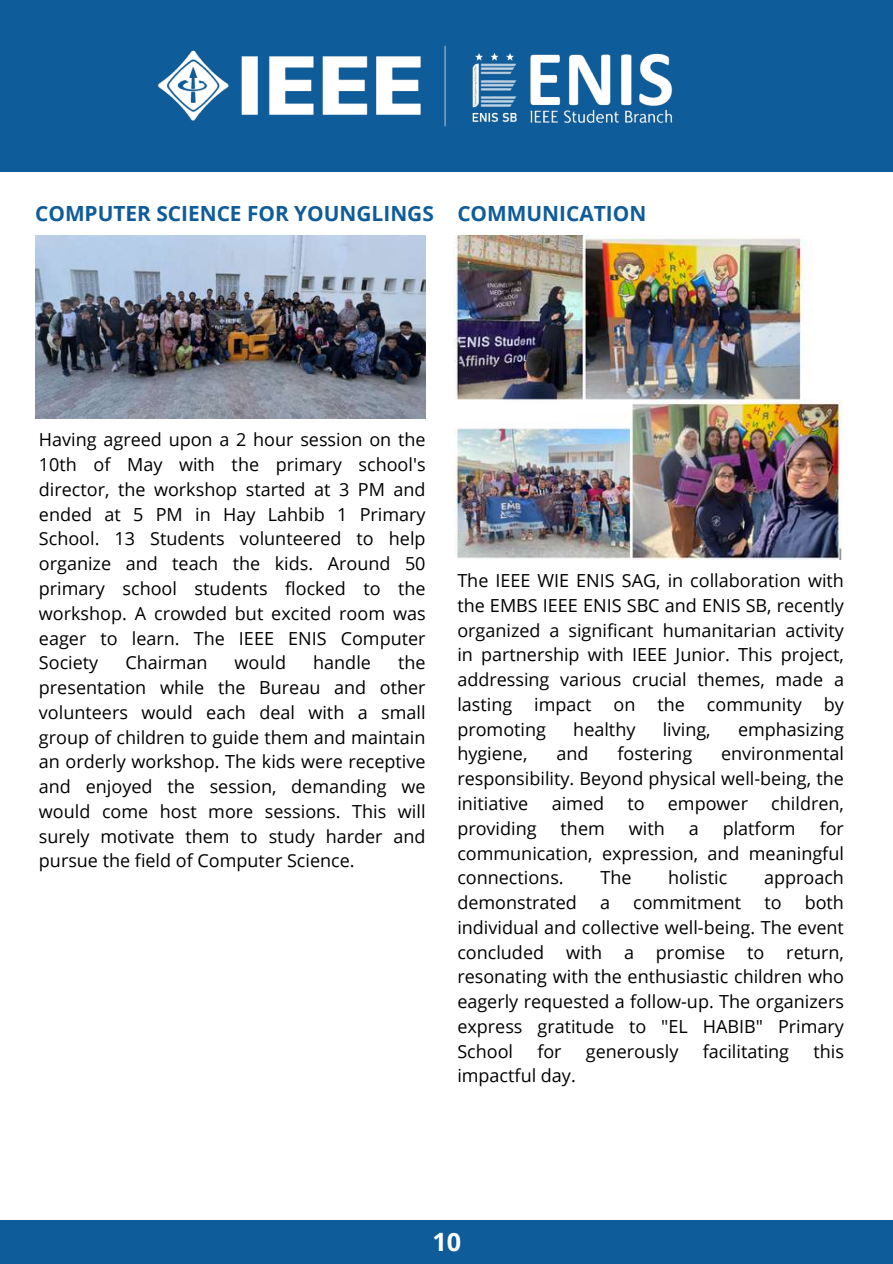
<style>
.page{position:relative;width:893px;height:1264px;background:#fff}
.page>*{position:absolute;margin:0;border:0;box-sizing:border-box;transform-origin:0 0}
.t1{font:700 25.2px "Open Sans";color:#fff}
.t2{font:700 20.85px "Open Sans";color:#0f5c9a}
.t3{font:18px/24.8px "Open Sans";color:#000;text-align:justify}
</style>
<div class="page">
<div style="left:0;top:1220px;width:892px;height:43px;background:#0f5c9a"></div>
<div style="left:0;top:0;width:892px;height:172px;background:#0f5c9a"></div>
<img style="left:157px;top:45px;width:516px;height:82px">
<img style="left:35px;top:235px;width:390px;height:184px">
<img style="left:454px;top:235px;width:388px;height:324px">
<p class="t2" style="left:35px;top:198px;width:612px">COMPUTER SCIENCE FOR YOUNGLINGS COMMUNICATION</p>
<p class="t3" style="left:39px;top:427px;width:388px">Having agreed upon a 2 hour session on the 10th of May with the primary school's director, the workshop started at 3 PM and ended at 5 PM in Hay Lahbib 1 Primary School. 13 Students volunteered to help organize and teach the kids. Around 50 primary school students flocked to the workshop. A crowded but excited room was eager to learn. The IEEE ENIS Computer Society</p>
<p class="t3" style="left:39px;top:650px;width:388px;text-indent:359px">the presentation while the Bureau and other volunteers would each deal with a small group of children to guide them and maintain an orderly workshop. The kids were receptive and enjoyed the session, demanding we would come host more sessions. This will surely motivate them to study harder and pursue the field of Computer Science.</p>
<p class="t3" style="left:125px;top:650px;width:84px">Chairman</p>
<p class="t3" style="left:234px;top:650px;width:53px">would</p>
<p class="t3" style="left:313px;top:650px;width:59px">handle</p>
<p class="t3" style="left:457px;top:567px;width:388px">The IEEE WIE ENIS SAG, in collaboration with the EMBS IEEE ENIS SBC and ENIS SB, recently organized a significant humanitarian activity in partnership with IEEE Junior. This project, addressing various crucial themes, made a lasting impact on the community by promoting</p>
<p class="t3" style="left:573px;top:716px;width:64px">healthy</p>
<p class="t3" style="left:662px;top:716px;width:49px">living,</p>
<p class="t3" style="left:738px;top:716px;width:107px">emphasizing</p>
<p class="t3" style="left:457px;top:741px;width:72px">hygiene,</p>
<p class="t3" style="left:556px;top:741px;width:34px">and</p>
<p class="t3" style="left:617px;top:741px;width:76px">fostering</p>
<p class="t3" style="left:457px;top:741px;width:388px;text-indent:264px">environmental responsibility. Beyond physical well-being, the initiative</p>
<p class="t3" style="left:551px;top:790px;width:54px">aimed</p>
<p class="t3" style="left:627px;top:790px;width:19px">to</p>
<p class="t3" style="left:667px;top:790px;width:82px">empower</p>
<p class="t3" style="left:771px;top:790px;width:74px">children,</p>
<p class="t3" style="left:457px;top:815px;width:388px;text-indent:362px">for communication, expression, and meaningful connections.</p>
<p class="t3" style="left:457px;top:815px;width:81px">providing</p>
<p class="t3" style="left:560px;top:815px;width:46px">them</p>
<p class="t3" style="left:628px;top:815px;width:37px">with</p>
<p class="t3" style="left:688px;top:815px;width:12px">a</p>
<p class="t3" style="left:722px;top:815px;width:74px">platform</p>
<p class="t3" style="left:600px;top:864px;width:33px">The</p>
<p class="t3" style="left:668px;top:864px;width:61px">holistic</p>
<p class="t3" style="left:764px;top:864px;width:81px">approach</p>
<p class="t3" style="left:457px;top:889px;width:388px;text-indent:347px">both individual and collective well-being. The event concluded with a promise to return, resonating with the enthusiastic children who eagerly requested a follow-up. The organizers express gratitude to "EL HABIB" Primary School</p>
<p class="t3" style="left:457px;top:889px;width:121px">demonstrated</p>
<p class="t3" style="left:600px;top:889px;width:12px">a</p>
<p class="t3" style="left:633px;top:889px;width:110px">commitment</p>
<p class="t3" style="left:764px;top:889px;width:19px">to</p>
<p class="t3" style="left:537px;top:1038px;width:26px">for</p>
<p class="t3" style="left:586px;top:1038px;width:94px">generously</p>
<p class="t3" style="left:702px;top:1038px;width:88px">facilitating</p>
<p class="t3" style="left:813px;top:1038px;width:32px">this</p>
<p class="t3" style="left:457px;top:1062px;width:120px">impactful day.</p>
<h1 class="t1" style="left:432px;top:1223px;width:30px">10</h1>
</div>
